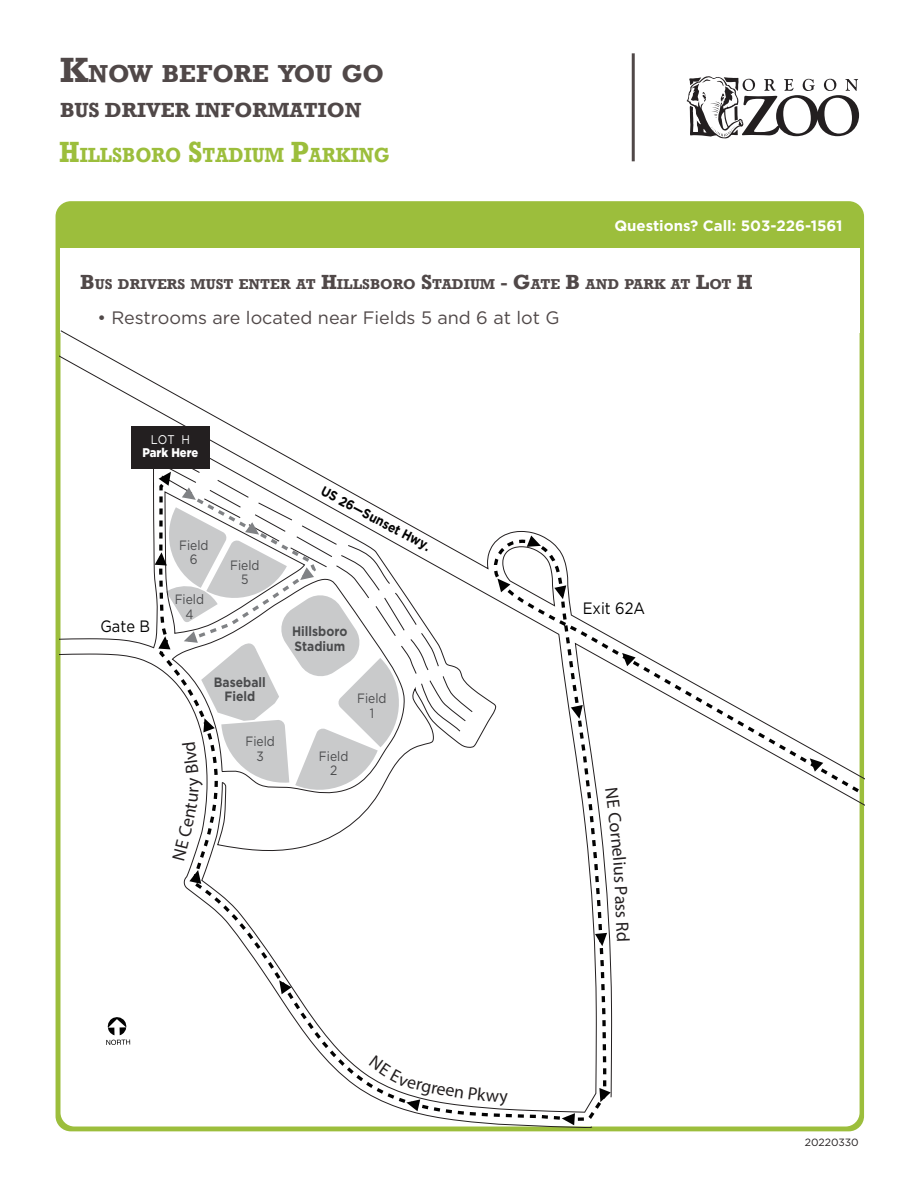
<style>
.page{position:relative;width:918px;height:1188px;background:#fff}
.page>*{position:absolute;margin:0;border:0;box-sizing:border-box;transform-origin:0 0}
.t1{font:700 25.2px "Rockwell";color:#504848}
.t2{font:700 21px "Rockwell";color:#9cbe3c;scale:.9 1}
.t3{font:700 21px "Rockwell";color:#504848}
.t4{font:18px "Gotham";color:#504848}
.t5{font:18px "Myriad Pro";color:#231f20}
.t6{font:16.5px "Gotham";color:#020202;scale:.89 1}
.t7{font:700 15px "Gotham";color:#fff}
.t8{font:700 14.7px "Rockwell";color:#504848}
.t9{font:700 13.5px/14.5px "Gotham";color:#020202;scale:.89 1}
.t10{font:13.5px/14.5px "Gotham";color:#020202;text-align:center;scale:.89 1}
.t11{font:900 12.6px "Gotham";color:#fff;scale:.89 1}
.t12{font:12.6px "Gotham";color:#fff;scale:.89 1}
.t13{font:10.5px "Gotham";color:#231f20}
.s1{font-size:36px}
.s2{font-size:30px}
.s3{font-size:21px}
</style>
<div class="page">
<div style="left:56px;top:201px;width:808px;height:930px;background:#9cbe3c;border-radius:15px"></div>
<div style="left:60px;top:248px;width:799px;height:84px;background:#fff"></div>
<hr style="left:632px;top:53px;width:3px;height:108px;background:#504848">
<svg style="left:687px;top:76px;width:172px;height:63px"></svg>
<div style="left:59px;top:330px;width:805px;height:798px;background:#fff"></div>
<div style="left:153px;top:437px;width:343px;height:417px;background:#fff"></div>
<div style="left:158px;top:475px;width:705px;height:647px;background:#fff"></div>
<svg style="left:810px;top:758px;width:13px;height:14px"></svg>
<svg style="left:622px;top:653px;width:14px;height:13px"></svg>
<svg style="left:497px;top:536px;width:69px;height:71px;background:#dcdcdc"></svg>
<svg style="left:571px;top:705px;width:12px;height:14px"></svg>
<svg style="left:595px;top:933px;width:12px;height:13px"></svg>
<svg style="left:599px;top:1088px;width:12px;height:14px"></svg>
<svg style="left:562px;top:1113px;width:13px;height:12px"></svg>
<svg style="left:279px;top:980px;width:13px;height:14px"></svg>
<svg style="left:189px;top:870px;width:12px;height:14px"></svg>
<div style="left:132px;top:427px;width:78px;height:42px;background:#231f20"></div>
<svg style="left:369px;top:1055px;width:130px;height:56px;background:#f2f2f2"></svg>
<svg style="left:611px;top:833px;width:15px;height:32px"></svg>
<svg style="left:155px;top:453px;width:318px;height:407px;background:#ebebeb"></svg>
<h1 class="t1" style="left:60px;top:58px;width:326px"><span class="s1">K</span>NOW BEFORE YOU GO</h1>
<h2 class="t3" style="left:60px;top:97px;width:303px">BUS DRIVER INFORMATION</h2>
<h2 class="t2" style="left:59px;top:142px;width:369px"><span class="s2">H</span>ILLSBORO <span class="s2">S</span>TADIUM <span class="s2">P</span>ARKING</h2>
<p class="t7" style="left:614px;top:216px;width:230px">Questions? Call: 503-226-1561</p>
<p class="t8" style="left:80px;top:275px;width:674px"><span class="s3">B</span>US DRIVERS MUST ENTER AT <span class="s3">H</span>ILLSBORO <span class="s3">S</span>TADIUM <span class="s3">- G</span>ATE <span class="s3">B</span> AND PARK AT <span class="s3">L</span>OT <span class="s3">H</span></p>
<p class="t4" style="left:97px;top:306px;width:464px">• Restrooms are located near Fields 5 and 6 at lot G</p>
<p class="t12" style="left:151px;top:431px;width:45px">LOT H</p>
<p class="t11" style="left:142px;top:444px;width:64px">Park Here</p>
<p class="t6" style="left:100px;top:616px;width:57px">Gate B</p>
<p class="t10" style="left:179px;top:537px;width:35px">Field<br>6</p>
<p class="t10" style="left:175px;top:592px;width:35px">Field<br>4</p>
<p class="t10" style="left:230px;top:557px;width:35px">Field<br>5</p>
<p class="t9" style="left:214px;top:675px;width:60px;text-align:center">Baseball<br>Field</p>
<p class="t10" style="left:245px;top:734px;width:35px">Field<br>3</p>
<p class="t9" style="left:326px;top:483px;width:138px;rotate:28deg">US 26—Sunset Hwy.</p>
<p class="t9" style="left:292px;top:624px;width:64px">Hillsboro<br>Stadium</p>
<p class="t10" style="left:357px;top:691px;width:35px">Field<br>1</p>
<p class="t10" style="left:319px;top:749px;width:35px">Field<br>2</p>
<p class="t5" style="left:499px;top:1085px;width:10px">y</p>
<p class="t6" style="left:583px;top:598px;width:72px">Exit 62A</p>
<p class="t5" style="left:622px;top:786px;width:46px;rotate:83deg">NE Co</p>
<p class="t5" style="left:631px;top:865px;width:78px;rotate:88deg">us Pass Rd</p>
<p class="t13" style="left:805px;top:1135px;width:56px">20220330</p>
</div>
